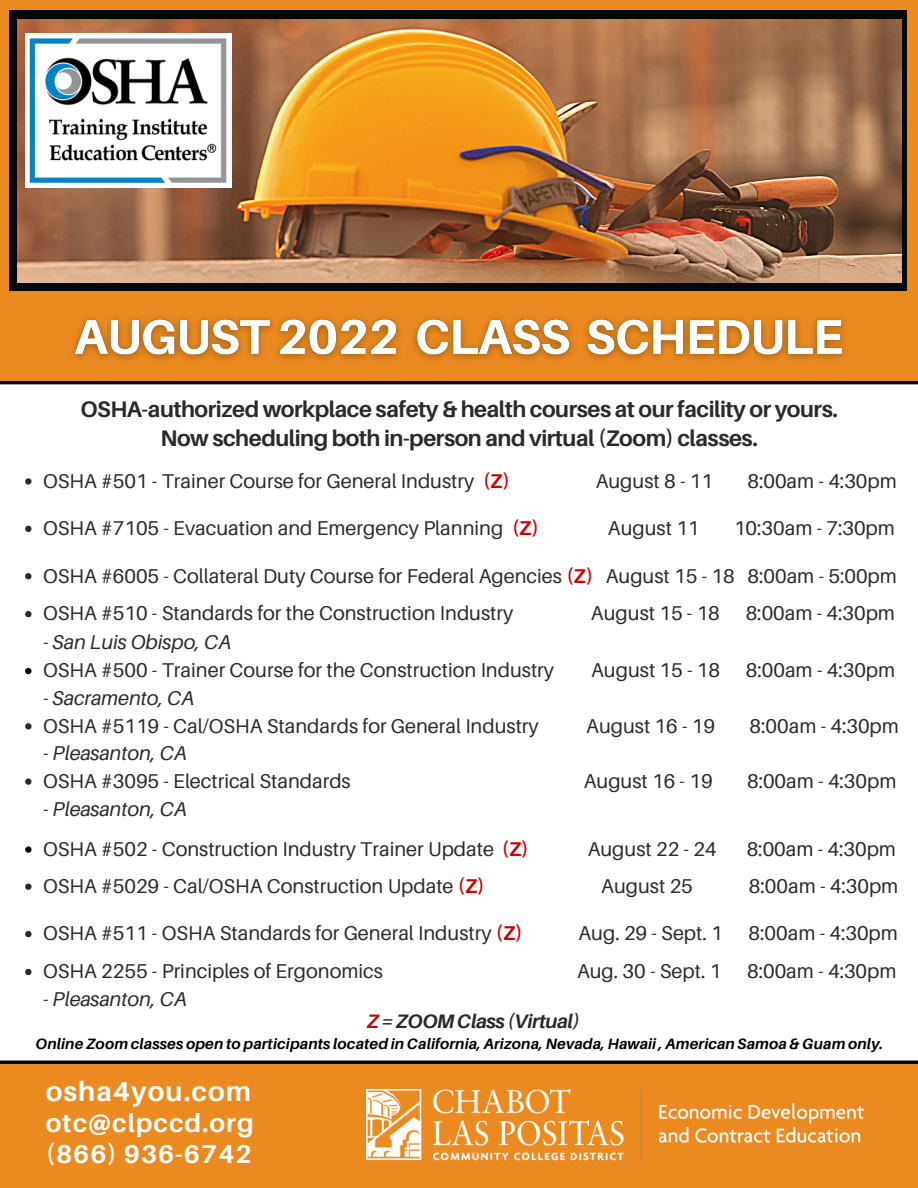
<style>
.page{position:relative;width:918px;height:1188px;background:#fff}
.page>*{position:absolute;margin:0;border:0;box-sizing:border-box;transform-origin:0 0}
.t1{font:700 27.45px "Aileron";letter-spacing:.04em;color:#fff}
.t2{font:700 25.8px/30.9px "Aileron";letter-spacing:.04em;color:#fff}
.t3{font:700 22.5px/29.2px "Aileron";letter-spacing:-.02em;color:#2a2a2a;text-align:center}
.t4{font:19.95px/38px "Aileron";color:#2a2a2a}
.t5{font:italic 19.95px "Aileron";color:#2a2a2a}
.t6{font:italic 700 19.5px "Aileron";letter-spacing:-.02em;color:#2a2a2a}
.t7{font:italic 700 15px "Aileron";letter-spacing:.01em;color:#000}
.s1{font-weight:700;color:#c00}
.s2{font-style:italic}
.s3{color:#c00}
</style>
<div class="page">
<div style="left:0;top:0;width:918px;height:323px;background:#eb8a20"></div>
<div style="left:9px;top:10px;width:898px;height:280px;background:#050607"></div>
<img style="left:17px;top:19px;width:885px;height:264px">
<div style="left:0;top:1062px;width:918px;height:126px;background:#eb8a20"></div>
<div style="left:0;top:307px;width:918px;height:75px;background:#eb8a20"></div>
<svg style="left:25px;top:478px;width:7px;height:7px"></svg>
<svg style="left:25px;top:526px;width:7px;height:6px"></svg>
<svg style="left:25px;top:573px;width:7px;height:6px"></svg>
<svg style="left:25px;top:611px;width:7px;height:6px"></svg>
<svg style="left:25px;top:668px;width:7px;height:6px"></svg>
<svg style="left:25px;top:723px;width:7px;height:6px"></svg>
<svg style="left:25px;top:778px;width:7px;height:7px"></svg>
<svg style="left:25px;top:846px;width:7px;height:7px"></svg>
<svg style="left:25px;top:884px;width:7px;height:6px"></svg>
<svg style="left:25px;top:931px;width:7px;height:6px"></svg>
<svg style="left:25px;top:969px;width:7px;height:6px"></svg>
<img style="left:367px;top:1090px;width:498px;height:71px">
<img style="left:26px;top:34px;width:206px;height:154px">
<img style="left:72px;top:317px;width:773px;height:43px">
<hr style="left:0;top:1061px;width:918px;height:3px;background:#000">
<hr style="left:0;top:381px;width:918px;height:3px;background:#000">
<p class="t3" style="left:80px;top:394px;width:759px">OSHA-authorized workplace safety &amp; health courses at our facility or yours.<br>Now scheduling both in-person and virtual (Zoom) classes.</p>
<p class="t4" style="left:43px;top:461px;width:468px">OSHA #501 - Trainer Course for General Industry <span class="s1">(Z)</span></p>
<p class="t4" style="left:596px;top:461px;width:119px">August 8 - 11</p>
<p class="t4" style="left:747px;top:461px;width:151px">8:00am - 4:30pm</p>
<p class="t4" style="left:43px;top:509px;width:497px">OSHA #7105 - Evacuation and Emergency Planning <span class="s1">(Z)</span></p>
<p class="t4" style="left:608px;top:509px;width:93px">August 11</p>
<p class="t4" style="left:734px;top:509px;width:162px">10:30am - 7:30pm</p>
<p class="t4" style="left:43px;top:556px;width:855px">OSHA #6005 - Collateral Duty Course for Federal Agencies <span class="s1">(Z)</span> August 15 - 18 8:00am - 5:00pm<br>OSHA #510 - Standards for the Construction Industry</p>
<p class="t4" style="left:591px;top:594px;width:130px">August 15 - 18</p>
<p class="t4" style="left:746px;top:594px;width:151px">8:00am - 4:30pm</p>
<p class="t5" style="left:43px;top:630px;width:190px">- San Luis Obispo, CA</p>
<p class="t4" style="left:43px;top:651px;width:512px">OSHA #500 - Trainer Course for the Construction Industry</p>
<p class="t4" style="left:591px;top:651px;width:130px">August 15 - 18</p>
<p class="t4" style="left:746px;top:651px;width:151px">8:00am - 4:30pm</p>
<p class="t5" style="left:43px;top:686px;width:153px">- Sacramento, CA</p>
<p class="t4" style="left:43px;top:706px;width:497px">OSHA #5119 - Cal/OSHA Standards for General Industry</p>
<p class="t4" style="left:586px;top:706px;width:130px">August 16 - 19</p>
<p class="t4" style="left:750px;top:706px;width:151px">8:00am - 4:30pm</p>
<p class="t5" style="left:43px;top:741px;width:145px">- Pleasanton, CA</p>
<p class="t4" style="left:43px;top:762px;width:309px">OSHA #3095 - Electrical Standards</p>
<p class="t4" style="left:584px;top:762px;width:130px">August 16 - 19</p>
<p class="t4" style="left:747px;top:762px;width:151px">8:00am - 4:30pm</p>
<p class="t4" style="left:43px;top:788px;width:487px;line-height:40.3px">- <span class="s2">Pleasanton, CA<br></span>OSHA #502 - Construction Industry Trainer Update <span class="s1">(Z)</span></p>
<p class="t4" style="left:588px;top:830px;width:130px">August 22 - 24</p>
<p class="t4" style="left:747px;top:830px;width:151px">8:00am - 4:30pm</p>
<p class="t4" style="left:43px;top:867px;width:443px">OSHA #5029 - Cal/OSHA Construction Update <span class="s1">(Z)</span></p>
<p class="t4" style="left:601px;top:867px;width:93px">August 25</p>
<p class="t4" style="left:749px;top:867px;width:151px">8:00am - 4:30pm</p>
<p class="t4" style="left:43px;top:914px;width:481px">OSHA #511 - OSHA Standards for General Industry <span class="s1">(Z)</span></p>
<p class="t4" style="left:578px;top:914px;width:146px">Aug. 29 - Sept. 1</p>
<p class="t4" style="left:749px;top:914px;width:151px">8:00am - 4:30pm</p>
<p class="t4" style="left:43px;top:952px;width:341px">OSHA 2255 - Principles of Ergonomics</p>
<p class="t4" style="left:577px;top:952px;width:146px">Aug. 30 - Sept. 1</p>
<p class="t4" style="left:747px;top:952px;width:151px">8:00am - 4:30pm</p>
<p class="t5" style="left:43px;top:987px;width:145px">- Pleasanton, CA</p>
<p class="t6" style="left:367px;top:1010px;width:214px"><span class="s3">Z</span>=ZOOMClass(Virtual)</p>
<p class="t7" style="left:36px;top:1034px;width:850px">Online Zoom classes open to participants located in California, Arizona, Nevada, Hawaii , American Samoa &amp; Guam only.</p>
<h1 class="t1" style="left:46px;top:1074px;width:207px">osha4you.com</h1>
<p class="t2" style="left:46px;top:1107px;width:209px">otc@clpccd.org (866) 936-6742</p>
</div>
